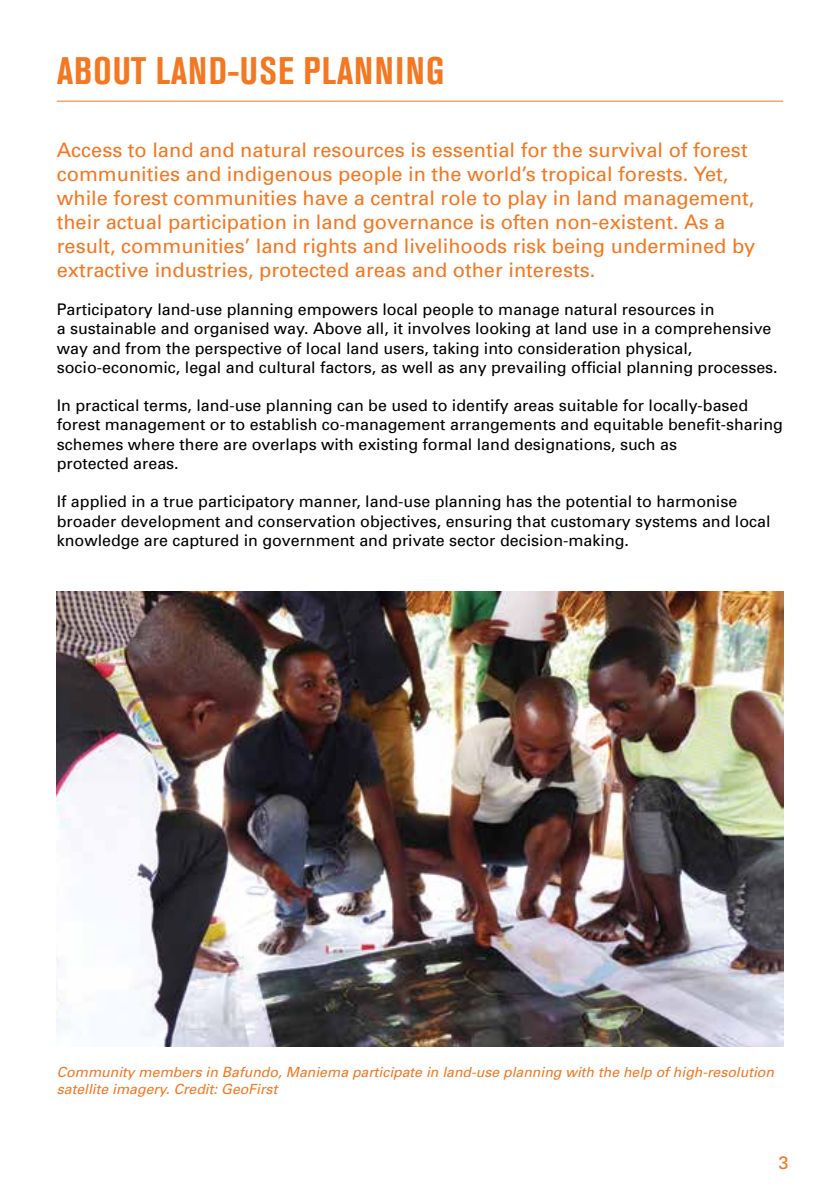
<style>
.page{position:relative;width:840px;height:1191px;background:#fff}
.page>*{position:absolute;margin:0;border:0;box-sizing:border-box;transform-origin:0 0}
.t1{font:700 condensed 38px "Akzidenz Grotesk BE";letter-spacing:.03em;color:#f47721}
.t2{font:20px/24px "Univers";color:#f47721}
.t3{font:18px "Univers";color:#f47721}
.t4{font:16px/19.2px "Univers";color:#000}
.t5{font:italic 14px/16.8px "Univers";color:#f47721}
</style>
<div class="page">
<img style="left:57px;top:591px;width:725px;height:455px">
<hr style="left:57px;top:101px;width:725px;height:1px;background:#f47721">
<h1 class="t1" style="left:57px;top:49px;width:389px">ABOUT LAND-USE PLANNING</h1>
<p class="t2" style="left:57px;top:138px;width:699px">Access to land and natural resources is essential for the survival of forest communities and indigenous people in the world’s tropical forests. Yet, while forest communities have a central role to play in land management, their actual participation in land governance is often non-existent. As a result, communities’ land rights and livelihoods risk being undermined by extractive industries, protected areas and other interests.</p>
<p class="t4" style="left:57px;top:300px;width:722px">Participatory land-use planning empowers local people to manage natural resources in<br>a sustainable and organised way. Above all, it involves looking at land use in a comprehensive way and from the perspective of local land users, taking into consideration physical, socio-economic, legal and cultural factors, as well as any prevailing official planning processes.</p>
<p class="t4" style="left:57px;top:396px;width:727px">In practical terms, land-use planning can be used to identify areas suitable for locally-based forest management or to establish co-management arrangements and equitable benefit-sharing schemes where there are overlaps with existing formal land designations, such as<br>protected areas.</p>
<p class="t4" style="left:57px;top:492px;width:715px">If applied in a true participatory manner, land-use planning has the potential to harmonise broader development and conservation objectives, ensuring that customary systems and local knowledge are captured in government and private sector decision-making.</p>
<p class="t5" style="left:57px;top:1063px;width:718px">Community members in Bafundo, Maniema participate in land-use planning with the help of high-resolution satellite imagery. Credit: GeoFirst</p>
<p class="t3" style="left:778px;top:1152px;width:12px">3</p>
</div>
